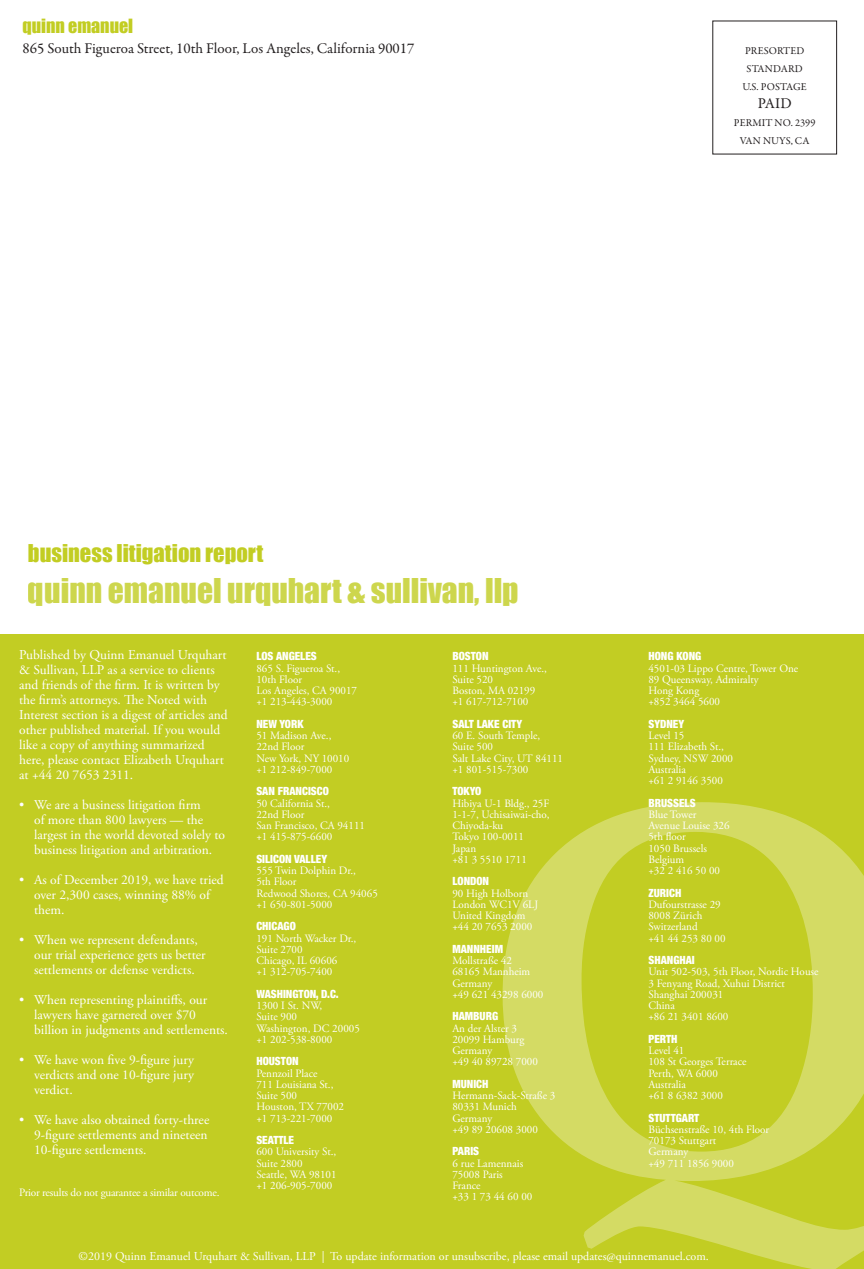
<style>
.page{position:relative;width:864px;height:1269px;background:#fff}
.page>*{position:absolute;margin:0;border:0;box-sizing:border-box;transform-origin:0 0}
.t1{font:700 525px "Palatino Linotype";color:#fff}
.t2{font:31.5px "Impact";color:#c2cd23}
.t3{font:22.5px "Impact";color:#c2cd23}
.t4{font:18px "Impact";color:#c2cd23}
.t5{font:15px "Garamond Premr Pro";color:#231f20}
.t6{font:13.5px/15px "Adobe Garamond Pro";color:#fff}
.t7{font:12px "Adobe Garamond Pro";color:#fff}
.t8{font:11.25px/11.2px "Adobe Garamond Pro";color:#fff}
.t9{font:900 condensed 11.25px "Helvetica Neue";color:#fff}
.t10{font:11.25px "Adobe Garamond Pro";letter-spacing:-.02em;color:#fff}
.t11{font:10.5px "Garamond Premr Pro";letter-spacing:.01em;color:#231f20}
.s1{font-family:"Helvetica Neue";font-weight:900;font-stretch:condensed}
</style>
<div class="page">
<div style="left:0;top:634px;width:864px;height:635px;background:#c2cd23"></div>
<p class="t4" style="left:22px;top:12px;width:112px">quinn emanuel</p>
<p class="t5" style="left:22px;top:39px;width:394px">865 South Figueroa Street, 10th Floor, Los Angeles, California 90017</p>
<p class="t11" style="left:745px;top:44px;width:61px">PRESORTED</p>
<p class="t11" style="left:747px;top:62px;width:58px">STANDARD</p>
<p class="t11" style="left:743px;top:80px;width:66px">U.S. POSTAGE</p>
<p class="t5" style="left:758px;top:94px;width:35px">PAID</p>
<p class="t11" style="left:734px;top:116px;width:83px">PERMIT NO. 2399</p>
<p class="t11" style="left:740px;top:134px;width:72px">VAN NUYS, CA</p>
<p class="t3" style="left:28px;top:536px;width:237px">business litigation report</p>
<h2 class="t2" style="left:28px;top:566px;width:492px">quinn emanuel urquhart &amp; sullivan, llp</h2>
<p class="t6" style="left:19px;top:648px;width:210px">Published by Quinn Emanuel Urquhart &amp; Sullivan, LLP as a service to clients and friends of the firm. It is written by the firm’s attorneys. The Noted with Interest section is a digest of articles and other published material. If you would like a copy of anything summarized here, please contact Elizabeth Urquhart at +44 20 7653 2311.</p>
<p class="t6" style="left:34px;top:798px;width:192px;text-indent:-15px">• We are a business litigation firm<br>of more than 800 lawyers — the largest in the world devoted solely to business litigation and arbitration.</p>
<p class="t6" style="left:34px;top:873px;width:191px;text-indent:-15px">• As of December 2019, we have tried over 2,300 cases, winning 88% of them.</p>
<p class="t6" style="left:34px;top:933px;width:173px;text-indent:-15px">• When we represent defendants, our trial experience gets us better settlements or defense verdicts.</p>
<p class="t6" style="left:34px;top:993px;width:195px;text-indent:-15px">• When representing plaintiffs, our lawyers have garnered over $70 billion in judgments and settlements.</p>
<p class="t6" style="left:34px;top:1053px;width:162px;text-align:justify;text-indent:-15px">• We have won five 9-figure jury verdicts and one 10-figure jury verdict.</p>
<p class="t6" style="left:34px;top:1113px;width:177px;text-indent:-15px">• We have also obtained forty-three<br>9-figure settlements and nineteen<br>10-figure settlements.</p>
<p class="t10" style="left:19px;top:1186px;width:202px">Prior results do not guarantee a similar outcome.</p>
<p class="t9" style="left:256px;top:649px;width:62px">LOS ANGELES</p>
<p class="t8" style="left:256px;top:663px;width:85px">865 S. Figueroa St.,<br>10th Floor</p>
<p class="t8" style="left:256px;top:685px;width:102px">Los Angeles, CA 90017</p>
<p class="t8" style="left:256px;top:697px;width:77px">+1 213-443-3000</p>
<p class="t9" style="left:256px;top:717px;width:49px">NEW YORK</p>
<p class="t8" style="left:256px;top:730px;width:77px">51 Madison Ave.,<br>22nd Floor</p>
<p class="t8" style="left:256px;top:753px;width:94px">New York, NY 10010</p>
<p class="t8" style="left:256px;top:764px;width:77px">+1 212-849-7000</p>
<p class="t9" style="left:256px;top:784px;width:74px">SAN FRANCISCO</p>
<p class="t8" style="left:256px;top:798px;width:75px">50 California St.,<br>22nd Floor</p>
<p class="t8" style="left:256px;top:820px;width:110px">San Francisco, CA 94111</p>
<p class="t8" style="left:256px;top:832px;width:77px">+1 415-875-6600</p>
<p class="t9" style="left:256px;top:852px;width:72px">SILICON VALLEY</p>
<p class="t8" style="left:256px;top:865px;width:101px">555 Twin Dolphin Dr.,<br>5th Floor</p>
<p class="t8" style="left:256px;top:888px;width:123px">Redwood Shores, CA 94065</p>
<p class="t8" style="left:256px;top:899px;width:77px">+1 650-801-5000</p>
<p class="t9" style="left:256px;top:919px;width:41px">CHICAGO</p>
<p class="t8" style="left:256px;top:933px;width:101px">191 North Wacker Dr.,<br>Suite 2700</p>
<p class="t8" style="left:256px;top:955px;width:82px">Chicago, IL 60606</p>
<p class="t8" style="left:256px;top:967px;width:77px">+1 312-705-7400</p>
<p class="t9" style="left:256px;top:987px;width:84px">WASHINGTON, D.C.</p>
<p class="t8" style="left:256px;top:1000px;width:67px">1300 I St. NW,<br>Suite 900</p>
<p class="t8" style="left:256px;top:1023px;width:105px">Washington, DC 20005</p>
<p class="t8" style="left:256px;top:1034px;width:77px">+1 202-538-8000</p>
<p class="t9" style="left:256px;top:1054px;width:44px">HOUSTON</p>
<p class="t8" style="left:256px;top:1068px;width:79px">Pennzoil Place<br>711 Louisiana St.,<br>Suite 500</p>
<p class="t8" style="left:256px;top:1102px;width:89px">Houston, TX 77002</p>
<p class="t8" style="left:256px;top:1113px;width:77px">+1 713-221-7000</p>
<p class="t9" style="left:256px;top:1133px;width:39px">SEATTLE</p>
<p class="t8" style="left:256px;top:1147px;width:82px">600 University St.,<br>Suite 2800<br>Seattle, WA 98101</p>
<p class="t8" style="left:256px;top:1180px;width:77px">+1 206-905-7000</p>
<p class="t9" style="left:452px;top:649px;width:38px">BOSTON</p>
<p class="t8" style="left:452px;top:663px;width:96px">111 Huntington Ave.,</p>
<p class="t8" style="left:452px;top:674px;width:84px">Suite 520<br>Boston, MA 02199 +1 617-712-7100</p>
<p class="t9" style="left:452px;top:717px;width:71px">SALT LAKE CITY</p>
<p class="t8" style="left:452px;top:730px;width:89px">60 E. South Temple,<br>Suite 500</p>
<p class="t8" style="left:452px;top:753px;width:112px">Salt Lake City, UT 84111 +1 801-515-7300</p>
<p class="t9" style="left:452px;top:784px;width:30px">TOKYO</p>
<p class="t8" style="left:452px;top:798px;width:98px">Hibiya U-1 Bldg., 25F</p>
<p class="t8" style="left:452px;top:809px;width:99px">1-1-7, Uchisaiwai-cho,<br>Chiyoda-ku</p>
<p class="t8" style="left:452px;top:832px;width:73px">Tokyo 100-0011<br>Japan</p>
<p class="t8" style="left:452px;top:854px;width:76px">+81 3 5510 1711</p>
<p class="t9" style="left:452px;top:874px;width:38px">LONDON</p>
<p class="t8" style="left:452px;top:888px;width:87px">90 High Holborn<br>London WC1V 6LJ<br>United Kingdom +44 20 7653 2000</p>
<p class="t9" style="left:452px;top:942px;width:52px">MANNHEIM</p>
<p class="t8" style="left:452px;top:955px;width:61px">Mollstraße 42</p>
<p class="t8" style="left:452px;top:967px;width:79px">68165 Mannheim<br>Germany</p>
<p class="t8" style="left:452px;top:989px;width:92px">+49 621 43298 6000</p>
<p class="t9" style="left:452px;top:1009px;width:47px">HAMBURG</p>
<p class="t8" style="left:452px;top:1023px;width:66px">An der Alster 3</p>
<p class="t8" style="left:452px;top:1034px;width:74px">20099 Hamburg</p>
<p class="t8" style="left:452px;top:1045px;width:87px">Germany<br>+49 40 89728 7000</p>
<p class="t8" style="left:452px;top:1079px;width:104px"><span class="s1">MUNICH<br></span>Hermann-Sack-Straße 3<br>80331 Munich<br>Germany<br>+49 89 20608 3000</p>
<p class="t9" style="left:452px;top:1144px;width:28px">PARIS</p>
<p class="t8" style="left:452px;top:1158px;width:72px">6 rue Lamennais<br>75008 Paris</p>
<p class="t8" style="left:452px;top:1180px;width:81px">France<br>+33 1 73 44 60 00</p>
<p class="t9" style="left:648px;top:649px;width:54px">HONG KONG</p>
<p class="t8" style="left:648px;top:663px;width:151px">4501-03 Lippo Centre, Tower One</p>
<p class="t8" style="left:648px;top:674px;width:112px">89 Queensway, Admiralty</p>
<p class="t8" style="left:648px;top:685px;width:73px">Hong Kong +852 3464 5600</p>
<p class="t9" style="left:648px;top:717px;width:37px">SYDNEY</p>
<p class="t8" style="left:648px;top:730px;width:86px">Level 15<br>111 Elizabeth St.,<br>Sydney, NSW 2000<br>Australia<br>+61 2 9146 3500</p>
<p class="t9" style="left:648px;top:796px;width:49px">BRUSSELS</p>
<p class="t8" style="left:648px;top:809px;width:49px">Blue Tower</p>
<p class="t8" style="left:648px;top:820px;width:83px">Avenue Louise 326</p>
<p class="t8" style="left:648px;top:832px;width:39px">5th floor</p>
<p class="t8" style="left:648px;top:843px;width:60px">1050 Brussels</p>
<p class="t8" style="left:648px;top:854px;width:37px">Belgium</p>
<p class="t8" style="left:648px;top:865px;width:73px">+32 2 416 50 00</p>
<p class="t9" style="left:648px;top:886px;width:34px">ZURICH</p>
<p class="t8" style="left:648px;top:899px;width:74px">Dufourstrasse 29</p>
<p class="t8" style="left:648px;top:910px;width:56px">8008 Zürich</p>
<p class="t8" style="left:648px;top:922px;width:51px">Switzerland</p>
<p class="t8" style="left:648px;top:933px;width:79px">+41 44 253 80 00</p>
<p class="t9" style="left:648px;top:953px;width:48px">SHANGHAI</p>
<p class="t8" style="left:648px;top:967px;width:172px">Unit 502-503, 5th Floor, Nordic House</p>
<p class="t8" style="left:648px;top:978px;width:138px">3 Fenyang Road, Xuhui District</p>
<p class="t8" style="left:648px;top:989px;width:76px">Shanghai 200031<br>China</p>
<p class="t8" style="left:648px;top:1012px;width:81px">+86 21 3401 8600</p>
<p class="t9" style="left:648px;top:1032px;width:30px">PERTH</p>
<p class="t8" style="left:648px;top:1045px;width:100px">Level 41<br>108 St Georges Terrace<br>Perth, WA 6000</p>
<p class="t8" style="left:648px;top:1079px;width:76px">Australia<br>+61 8 6382 3000</p>
<p class="t8" style="left:648px;top:1113px;width:122px"><span class="s1">STUTTGART<br></span>Büchsenstraße 10, 4th Floor</p>
<p class="t8" style="left:648px;top:1135px;width:87px">70173 Stuttgart<br>Germany<br>+49 711 1856 9000</p>
<h1 class="t1" style="left:479px;top:619px;width:439px">Q</h1>
<p class="t7" style="left:79px;top:1249px;width:632px">©2019 Quinn Emanuel Urquhart &amp; Sullivan, LLP | To update information or unsubscribe, please email updates@quinnemanuel.com.</p>
</div>
